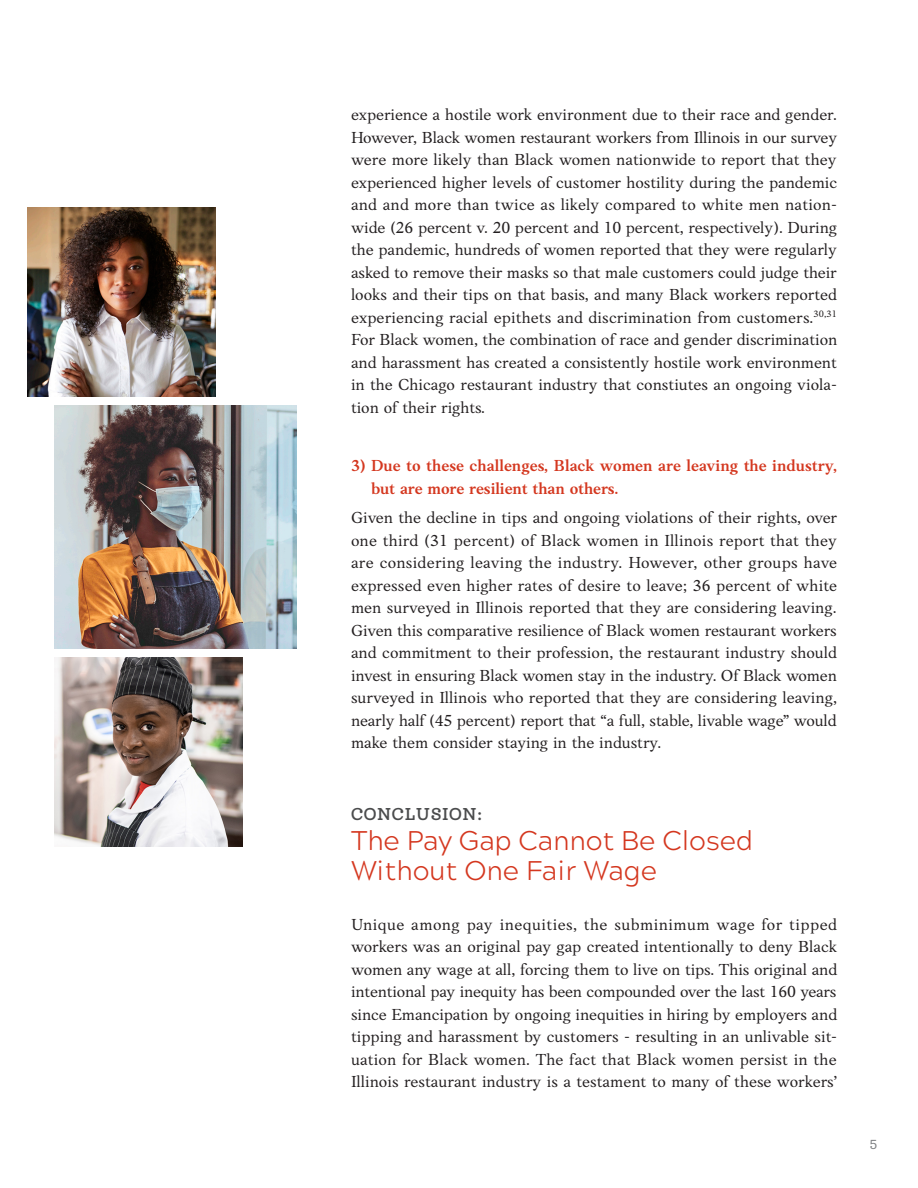
<style>
.page{position:relative;width:918px;height:1188px;background:#fff}
.page>*{position:absolute;margin:0;border:0;box-sizing:border-box;transform-origin:0 0}
.Section_Head{font:300 27px/30px "Acherus Grotesque";color:#d4371f}
.Section_Head_Intro{font:700 18px "Madley";letter-spacing:.03em;color:#4b4c4d}
.t1{font:16.5px/22.5px "Anko";letter-spacing:-.005em;color:#231f20;text-align:justify}
.t2{font:600 16.5px/22.5px "Anko";color:#d4371f}
.t3{font:500 13.5px "Madley";color:#808285}
</style>
<div class="page">
<img style="left:54px;top:406px;width:243px;height:243px">
<img style="left:54px;top:658px;width:189px;height:189px">
<img style="left:27px;top:207px;width:189px;height:189px">
<p class="t1" style="left:351px;top:104px;width:488px">experience a hostile work environment due to their race and gender.<br>However, Black women restaurant workers from Illinois in our survey were more likely than Black women nationwide to report that they experienced higher levels of customer hostility during the pandemic and and more than twice as likely compared to white men nation&shy;wide (26 percent v. 20 percent and 10 percent, respectively). During the pandemic, hundreds of women reported that they were regularly asked to remove their masks so that male customers could judge their looks and their tips on that basis, and many Black workers reported experiencing racial epithets and discrimination from customers.<sup>30,31<br></sup>For Black women, the combination of race and gender discrimination and harassment has created a consistently hostile work environment in the Chicago restaurant industry that constiutes an ongoing viola&shy;tion of their rights.</p>
<p class="t2" style="left:371px;top:455px;width:468px;text-indent:-20px">3) Due to these challenges, Black women are leaving the industry, but are more resilient than others.</p>
<p class="t1" style="left:351px;top:506px;width:488px">Given the decline in tips and ongoing violations of their rights, over one third (31 percent) of Black women in Illinois report that they are considering leaving the industry. However, other groups have expressed even higher rates of desire to leave; 36 percent of white men surveyed in Illinois reported that they are considering leaving.<br>Given this comparative resilience of Black women restaurant workers and commitment to their profession, the restaurant industry should invest in ensuring Black women stay in the industry. Of Black women surveyed in Illinois who reported that they are considering leaving, nearly half (45 percent) report that “a full, stable, livable wage” would make them consider staying in the industry.</p>
<p class="Section_Head_Intro" style="left:351px;top:803px;width:132px">CONCLUSION:</p>
<p class="Section_Head" style="left:351px;top:824px;width:404px">The Pay Gap Cannot Be Closed<br>Without One Fair Wage</p>
<p class="t1" style="left:351px;top:913px;width:488px">Unique among pay inequities, the subminimum wage for tipped workers was an original pay gap created intentionally to deny Black women any wage at all, forcing them to live on tips. This original and intentional pay inequity has been compounded over the last 160 years since Emancipation by ongoing inequities in hiring by employers and tipping and harassment by customers - resulting in an unlivable sit&shy;uation for Black women. The fact that Black women persist in the Illinois restaurant industry is a testament to many of these workers’</p>
<p class="t3" style="left:870px;top:1136px;width:9px">5</p>
</div>
